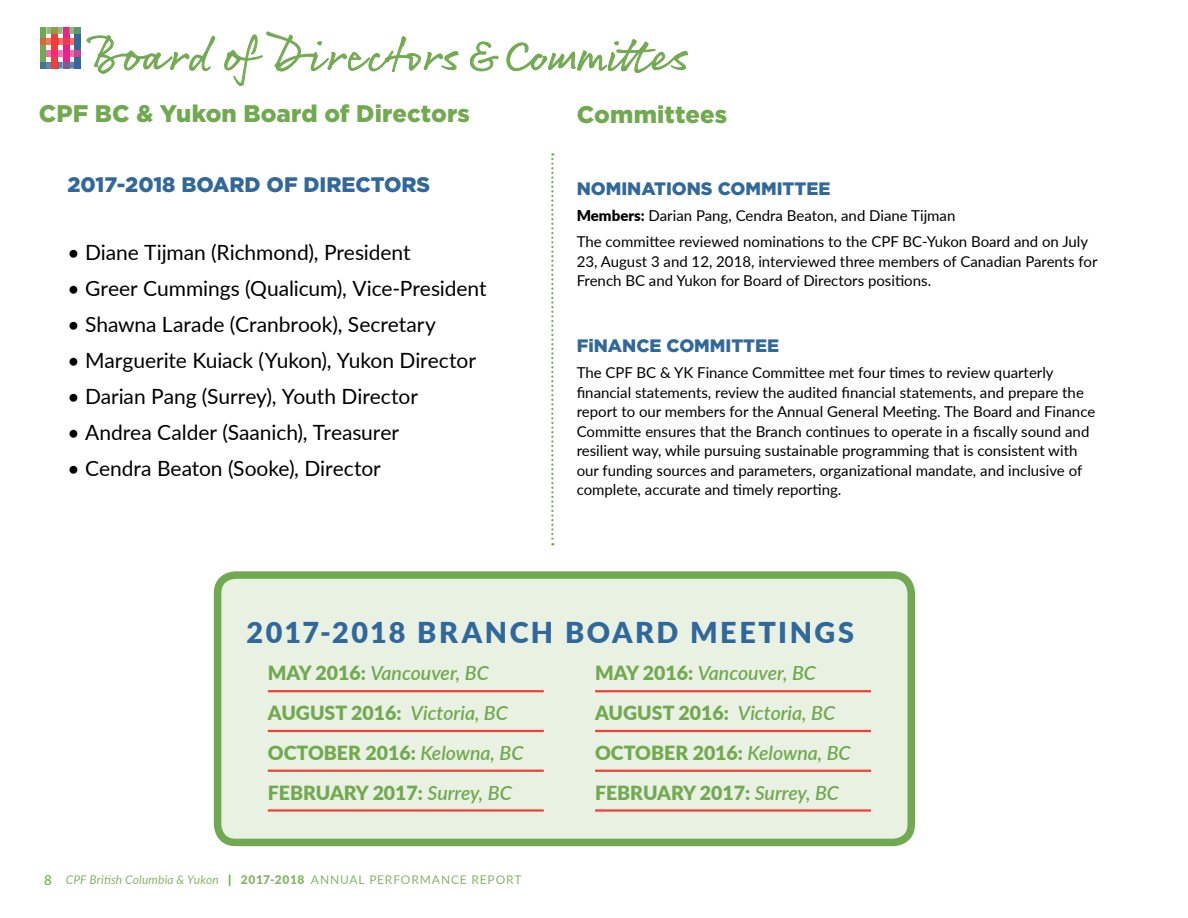
<style>
.page{position:relative;width:1188px;height:918px;background:#fff}
.page>*{position:absolute;margin:0;border:0;box-sizing:border-box;transform-origin:0 0}
.t1{font:45px "Rollerscript Smooth";letter-spacing:.05em;color:#71a950}
.t2{font:42px "Rollerscript Smooth";letter-spacing:.07em;color:#71a950}
.t3{font:900 28.8px "Lato";letter-spacing:.09em;color:#31689c}
.t4{font:900 24px "Gotham";letter-spacing:.005em;color:#71a950}
.t5{font:21px "Lato";letter-spacing:-.005em;color:#000}
.t6{font:900 21px "Gotham";color:#31689c}
.t7{font:900 19.5px/39.8px "Lato";color:#71a950}
.t8{font:900 18px "Gotham";color:#31689c}
.t9{font:15px/19.5px "Lato";color:#000}
.t10{font:italic 12px "Lato";letter-spacing:.015em;color:#87b56a}
.s1{font-weight:900}
.s2{font-weight:600;font-style:italic}
.s3{font-family:"Myriad Pro";font-style:normal;font-size:15px;color:#71a950}
.s4{font-weight:900;font-style:normal;color:#71a950}
.s5{font-weight:900;font-style:normal}
.s6{font-style:normal}
</style>
<div class="page">
<div style="left:74px;top:27px;width:7px;height:42px;background:#32689c"></div>
<div style="left:74px;top:27px;width:7px;height:7px;background:#60976b"></div>
<div style="left:74px;top:50px;width:7px;height:7px;background:#c24693"></div>
<svg style="left:40px;top:27px;width:34px;height:42px"></svg>
<div style="left:51px;top:50px;width:7px;height:7px;background:#ec2d7b"></div>
<svg style="left:86px;top:31px;width:373px;height:55px"></svg>
<svg style="left:470px;top:41px;width:29px;height:31px"></svg>
<svg style="left:506px;top:39px;width:182px;height:34px"></svg>
<svg style="left:551px;top:153px;width:3px;height:392px"></svg>
<div style="left:218px;top:575px;width:693px;height:267px;background:#e9f1e3;border-radius:18px"></div>
<div style="left:214px;top:571px;width:701px;height:275px;border:8px solid #71a950;border-radius:18px"></div>
<hr style="left:595px;top:690px;width:276px;height:2px;background:#ef4138">
<hr style="left:595px;top:730px;width:276px;height:2px;background:#ef4138">
<hr style="left:595px;top:770px;width:276px;height:2px;background:#ef4138">
<hr style="left:595px;top:809px;width:276px;height:3px;background:#ef4138">
<hr style="left:268px;top:690px;width:276px;height:2px;background:#ef4138">
<hr style="left:268px;top:730px;width:276px;height:2px;background:#ef4138">
<hr style="left:268px;top:770px;width:276px;height:2px;background:#ef4138">
<hr style="left:268px;top:809px;width:276px;height:3px;background:#ef4138">
<h2 class="t2" style="left:93px;top:20px;width:359px">Chapter Highlights</h2>
<h1 class="t1" style="left:89px;top:27px;width:601px">Board of Direc tors &amp; Committes</h1>
<h3 class="t4" style="left:39px;top:97px;width:432px">CPF BC &amp; Yukon Board of Directors</h3>
<h3 class="t6" style="left:68px;top:171px;width:364px">2017-2018 BOARD OF DIRECTORS</h3>
<h3 class="t5" style="left:68px;top:238px;width:345px">• Diane Tijman (Richmond), President</h3>
<h3 class="t5" style="left:68px;top:274px;width:421px">• Greer Cummings (Qualicum), Vice-President</h3>
<h3 class="t5" style="left:68px;top:310px;width:370px">• Shawna Larade (Cranbrook), Secretary</h3>
<h3 class="t5" style="left:68px;top:346px;width:410px">• Marguerite Kuiack (Yukon), Yukon Director</h3>
<h3 class="t5" style="left:68px;top:382px;width:352px">• Darian Pang (Surrey), Youth Director</h3>
<h3 class="t5" style="left:68px;top:418px;width:333px">• Andrea Calder (Saanich), Treasurer</h3>
<h3 class="t5" style="left:68px;top:454px;width:315px">• Cendra Beaton (Sooke), Director</h3>
<h3 class="t4" style="left:577px;top:98px;width:152px">Committees</h3>
<p class="t8" style="left:577px;top:176px;width:255px">NOMINATIONS COMMITTEE</p>
<p class="t9" style="left:577px;top:202px;width:513px;line-height:26.2px"><span class="s1">Members:</span> Darian Pang, Cendra Beaton, and Diane Tijman<br>The committee reviewed nominations to the CPF BC-Yukon Board and on July</p>
<p class="t9" style="left:577px;top:251px;width:522px">23, August 3 and 12, 2018, interviewed three members of Canadian Parents for<br>French BC and Yukon for Board of Directors positions.</p>
<p class="t8" style="left:577px;top:333px;width:204px">FiNANCE COMMITTEE</p>
<p class="t9" style="left:577px;top:363px;width:520px">The CPF BC &amp; YK Finance Committee met four times to review quarterly financial statements, review the audited financial statements, and prepare the report to our members for the Annual General Meeting. The Board and Finance Committe ensures that the Branch continues to operate in a fiscally sound and resilient way, while pursuing sustainable programming that is consistent with our funding sources and parameters, organizational mandate, and inclusive of complete, accurate and timely reporting.</p>
<h3 class="t3" style="left:246px;top:611px;width:609px">2017-2018 BRANCH BOARD MEETINGS</h3>
<h3 class="t7" style="left:595px;top:653px;width:257px">MAY 2016: <span class="s2">Vancouver, BC<br></span>AUGUST 2016: <span class="s2">Victoria, BC<br></span>OCTOBER 2016: <span class="s2">Kelowna, BC<br></span>FEBRUARY 2017: <span class="s2">Surrey, BC</span></h3>
<h3 class="t7" style="left:268px;top:653px;width:257px">MAY 2016: <span class="s2">Vancouver, BC<br></span>AUGUST 2016: <span class="s2">Victoria, BC<br></span>OCTOBER 2016: <span class="s2">Kelowna, BC<br></span>FEBRUARY 2017: <span class="s2">Surrey, BC</span></h3>
<p class="t10" style="left:44px;top:871px;width:479px"><span class="s3">8</span> CPF British Columbia &amp; Yukon <span class="s4">|</span> <span class="s5">2017-2018</span> <span class="s6">ANNUAL PERFORMANCE REPORT</span></p>
</div>
